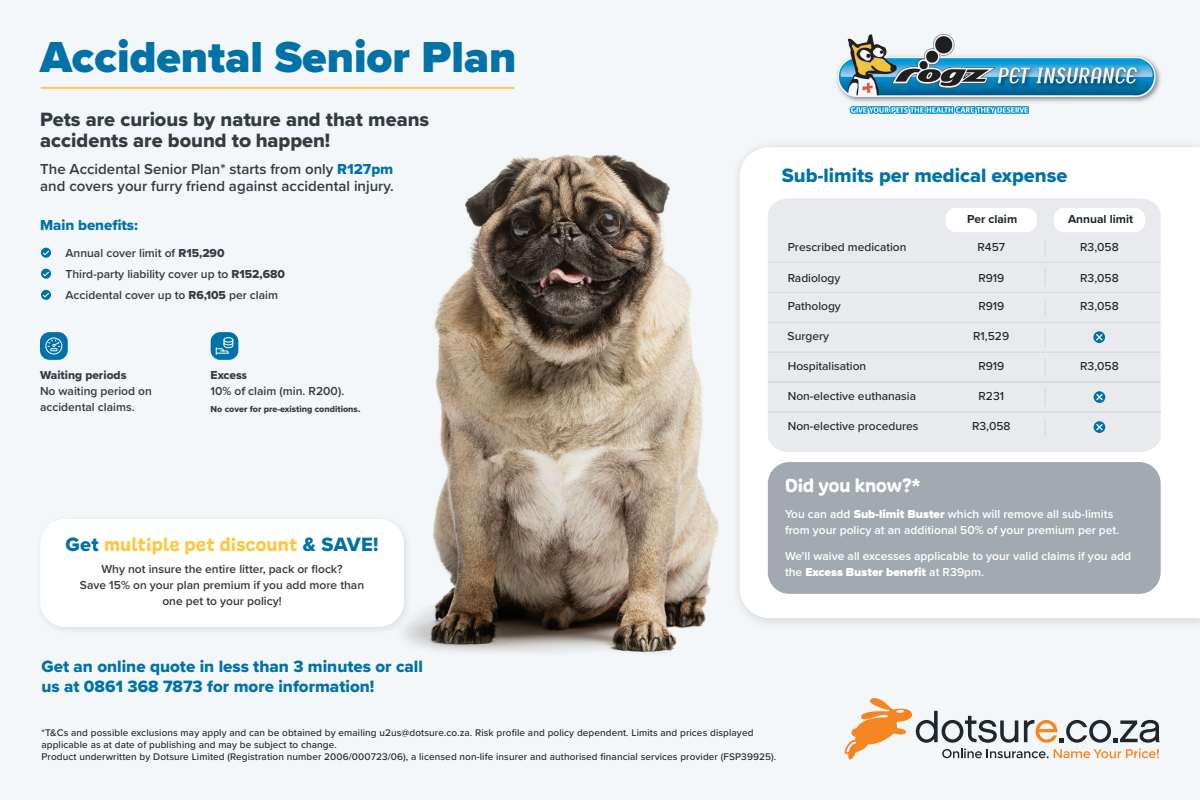
<style>
.page{position:relative;width:1200px;height:800px;background:#f4f7f9}
.page>*{position:absolute;margin:0;border:0;box-sizing:border-box;transform-origin:0 0}
.t1{font:900 45px "Proxima Nova";color:#0072a7}
.t2{font:20px/21.4px "Proxima Nova Extrabld";color:#353b43}
.t3{font:20px "Freude";letter-spacing:.01em;color:#fdc942}
.t4{font:20px "Proxima Nova Extrabld";color:#0072a7}
.t5{font:20px "Freude";color:#fff}
.t6{font:17px/20px "Proxima Nova Extrabld";color:#0072a7}
.t7{font:600 15px/17px "Proxima Nova";color:#353b43}
.t8{font:15px "Proxima Nova Extrabld";color:#0072a7}
.t9{font:600 12px/16px "Proxima Nova";color:#353b43}
.t10{font:600 12px/16px "Proxima Nova";color:#fff}
.t11{font:500 12px "Proxima Nova";color:#1e262c}
.t12{font:12px "Proxima Nova Extrabld";color:#353b43}
.t13{font:700 12px "Proxima Nova";color:#1e262c}
.t14{font:500 10px/12px "Proxima Nova";letter-spacing:.01em;color:#1e262c}
.t15{font:9px "Proxima Nova Extrabld";color:#353b43}
.s1{font-family:"Proxima Nova Extrabld";font-weight:400;color:#0072a7}
.s2{font-family:"Proxima Nova Extrabld";font-weight:400}
.s3{font-family:"Proxima Nova Extrabld";color:#0072a7}
.s4{font-weight:900}
</style>
<div class="page">
<svg style="left:41px;top:248px;width:10px;height:10px"></svg>
<svg style="left:43px;top:251px;width:6px;height:4px"></svg>
<svg style="left:41px;top:269px;width:10px;height:10px"></svg>
<svg style="left:43px;top:272px;width:6px;height:4px"></svg>
<svg style="left:41px;top:290px;width:10px;height:10px"></svg>
<svg style="left:43px;top:293px;width:6px;height:4px"></svg>
<div style="left:40px;top:332px;width:28px;height:28px;background:#0072a7;border-radius:10px"></div>
<svg style="left:45px;top:337px;width:17px;height:17px"></svg>
<div style="left:211px;top:332px;width:27px;height:28px;background:#0072a7;border-radius:10px"></div>
<svg style="left:216px;top:337px;width:17px;height:18px"></svg>
<div style="left:809px;top:147px;width:391px;height:471px;background:#fff"></div>
<div style="left:809px;top:198px;width:352px;height:254px;background:#e8eaed"></div>
<div style="left:946px;top:208px;width:91px;height:24px;background:#fff;border-radius:10px"></div>
<div style="left:1054px;top:208px;width:91px;height:24px;background:#fff;border-radius:10px"></div>
<hr style="left:768px;top:262px;width:393px;height:1px;background:#d2d7dd">
<hr style="left:768px;top:292px;width:393px;height:1px;background:#d2d7dd">
<hr style="left:768px;top:322px;width:393px;height:1px;background:#d2d7dd">
<hr style="left:768px;top:352px;width:393px;height:1px;background:#d2d7dd">
<hr style="left:768px;top:412px;width:393px;height:1px;background:#d2d7dd">
<hr style="left:768px;top:382px;width:393px;height:1px;background:#d2d7dd">
<svg style="left:1045px;top:239px;width:1px;height:18px"></svg>
<svg style="left:1045px;top:268px;width:1px;height:18px"></svg>
<svg style="left:1045px;top:298px;width:1px;height:18px"></svg>
<svg style="left:1045px;top:328px;width:1px;height:18px"></svg>
<svg style="left:1045px;top:358px;width:1px;height:18px"></svg>
<svg style="left:1045px;top:388px;width:1px;height:18px"></svg>
<svg style="left:1045px;top:418px;width:1px;height:18px"></svg>
<svg style="left:1093px;top:331px;width:12px;height:12px"></svg>
<svg style="left:1096px;top:334px;width:6px;height:6px"></svg>
<svg style="left:1094px;top:391px;width:11px;height:12px"></svg>
<svg style="left:1096px;top:394px;width:7px;height:6px"></svg>
<svg style="left:1094px;top:421px;width:11px;height:12px"></svg>
<svg style="left:1096px;top:424px;width:7px;height:6px"></svg>
<div style="left:768px;top:462px;width:393px;height:132px;background:#a3a9b0;border-radius:22px"></div>
<img style="left:407px;top:142px;width:402px;height:511px">
<img style="left:47px;top:511px;width:369px;height:128px">
<div style="left:40px;top:519px;width:364px;height:108px;background:#fff;border-radius:25px"></div>
<svg style="left:844px;top:698px;width:316px;height:62px"></svg>
<img style="left:836px;top:35px;width:325px;height:79px">
<hr style="left:41px;top:87px;width:473px;height:2px;background:#fdc942">
<h1 class="t1" style="left:40px;top:24px;width:478px">Accidental Senior Plan</h1>
<h2 class="t2" style="left:40px;top:108px;width:391px">Pets are curious by nature and that means accidents are bound to happen!</h2>
<h3 class="t7" style="left:40px;top:160px;width:355px">The Accidental Senior Plan* starts from only <span class="s1">R127pm </span>and covers your furry friend against accidental injury.</h3>
<h3 class="t8" style="left:40px;top:214px;width:100px">Main benefits:</h3>
<p class="t9" style="left:65px;top:242px;width:221px;line-height:21px">Annual cover limit of <span class="s2">R15,290<br></span>Third-party liability cover up to <span class="s2">R152,680<br></span>Accidental cover up to <span class="s2">R6,105</span> per claim</p>
<p class="t12" style="left:40px;top:366px;width:88px">Waiting periods</p>
<p class="t9" style="left:40px;top:383px;width:113px">No waiting period on accidental claims.</p>
<p class="t12" style="left:211px;top:366px;width:39px">Excess</p>
<p class="t9" style="left:211px;top:383px;width:135px">10% of claim (min. R200).</p>
<p class="t15" style="left:211px;top:402px;width:151px">No cover for pre-existing conditions.</p>
<h2 class="t3" style="left:66px;top:532px;width:314px"><span class="s3">Get</span> multiple pet discount <span class="s3">&amp; SAVE!</span></h2>
<p class="t9" style="left:80px;top:561px;width:286px;text-align:center">Why not insure the entire litter, pack or flock?<br>Save 15% on your plan premium if you add more than one pet to your policy!</p>
<h3 class="t6" style="left:42px;top:657px;width:383px">Get an online quote in less than 3 minutes or call us at 0861 368 7873 for more information!</h3>
<h2 class="t4" style="left:782px;top:161px;width:287px">Sub-limits per medical expense</h2>
<p class="t13" style="left:967px;top:210px;width:52px">Per claim</p>
<p class="t13" style="left:1068px;top:210px;width:67px">Annual limit</p>
<p class="t11" style="left:788px;top:238px;width:120px">Prescribed medication</p>
<p class="t11" style="left:788px;top:269px;width:54px">Radiology</p>
<p class="t11" style="left:788px;top:297px;width:55px">Pathology</p>
<p class="t11" style="left:788px;top:327px;width:43px">Surgery</p>
<p class="t11" style="left:788px;top:357px;width:80px">Hospitalisation</p>
<p class="t11" style="left:788px;top:387px;width:130px">Non-elective euthanasia</p>
<p class="t11" style="left:788px;top:417px;width:132px">Non-elective procedures</p>
<p class="t11" style="left:978px;top:238px;width:29px">R457</p>
<p class="t11" style="left:1080px;top:238px;width:40px">R3,058</p>
<p class="t11" style="left:978px;top:269px;width:28px">R919</p>
<p class="t11" style="left:1080px;top:269px;width:40px">R3,058</p>
<p class="t11" style="left:978px;top:297px;width:28px">R919</p>
<p class="t11" style="left:1080px;top:297px;width:40px">R3,058</p>
<p class="t11" style="left:973px;top:327px;width:37px">R1,529</p>
<p class="t11" style="left:978px;top:357px;width:28px">R919</p>
<p class="t11" style="left:1080px;top:357px;width:40px">R3,058</p>
<p class="t11" style="left:979px;top:387px;width:27px">R231</p>
<p class="t11" style="left:972px;top:417px;width:40px">R3,058</p>
<h2 class="t5" style="left:785px;top:473px;width:137px">Did you know?*</h2>
<p class="t10" style="left:785px;top:506px;width:336px">You can add <span class="s4">Sub-limit Buster</span> which will remove all sub-limits from your policy at an additional 50% of your premium per pet.</p>
<p class="t10" style="left:785px;top:548px;width:348px">We'll waive all excesses applicable to your valid claims if you add the <span class="s4">Excess Buster benefit</span> at R39pm.</p>
<p class="t14" style="left:41px;top:726px;width:736px">*T&amp;Cs and possible exclusions may apply and can be obtained by emailing u2us@dotsure.co.za. Risk profile and policy dependent. Limits and prices displayed applicable as at date of publishing and may be subject to change.<br>Product underwritten by Dotsure Limited (Registration number 2006/000723/06), a licensed non-life insurer and authorised financial services provider (FSP39925).</p>
</div>
